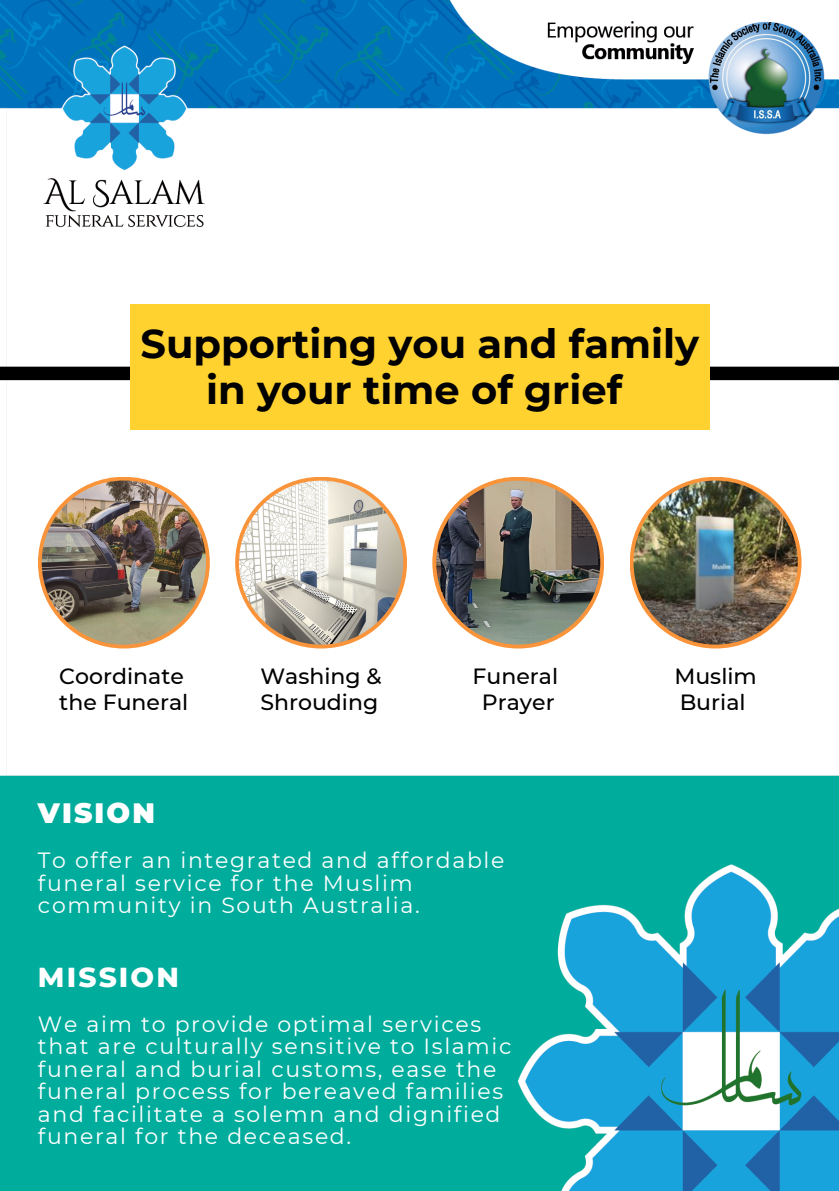
<style>
.page{position:relative;width:839px;height:1191px;background:#fff}
.page>*{position:absolute;margin:0;border:0;box-sizing:border-box;transform-origin:0 0}
.t1{font:700 40px/46.4px "Montserrat";color:#000;text-align:center}
.t2{font:800 28px "Montserrat";letter-spacing:.075em;color:#fff}
.t3{font:900 28px "Montserrat";letter-spacing:.075em;color:#fff}
.t4{font:22px/22.4px "Montserrat";letter-spacing:.075em;color:#fff}
.t5{font:500 22px/25.6px "Montserrat";color:#000}
</style>
<div class="page">
<img style="left:0;top:0;width:838px;height:1191px">
<div style="left:0;top:367px;width:838px;height:13px;background:#000"></div>
<div style="left:130px;top:304px;width:579px;height:126px;background:#ffd230"></div>
<svg style="left:38px;top:477px;width:172px;height:172px;background:#f39949"></svg>
<img style="left:42px;top:481px;width:164px;height:164px;border-radius:50%">
<svg style="left:629px;top:477px;width:172px;height:172px;background:#ef994b"></svg>
<img style="left:633px;top:481px;width:164px;height:164px;border-radius:50%">
<svg style="left:432px;top:477px;width:172px;height:172px;background:#f39848"></svg>
<img style="left:436px;top:481px;width:164px;height:164px;border-radius:50%">
<svg style="left:235px;top:477px;width:172px;height:172px;background:#f79c4c"></svg>
<img style="left:239px;top:481px;width:164px;height:164px;border-radius:50%">
<h1 class="t1" style="left:140px;top:320px;width:560px">Supporting you and family in your time of grief</h1>
<p class="t5" style="left:59px;top:664px;width:131px">Coordinate the Funeral</p>
<p class="t5" style="left:260px;top:664px;width:123px">Washing &amp;<br>Shrouding</p>
<p class="t5" style="left:472px;top:664px;width:87px;text-align:center">Funeral<br>Prayer</p>
<p class="t5" style="left:674px;top:664px;width:84px">Muslim<br>Burial</p>
<p class="t3" style="left:38px;top:796px;width:118px">VISION</p>
<p class="t4" style="left:38px;top:849px;width:468px">To offer an integrated and affordable funeral service for the Muslim community in South Australia.</p>
<p class="t2" style="left:38px;top:960px;width:142px">MISSION</p>
<p class="t4" style="left:38px;top:1013px;width:475px">We aim to provide optimal services that are culturally sensitive to Islamic funeral and burial customs, ease the funeral process for bereaved families and facilitate a solemn and dignified funeral for the deceased.</p>
</div>
